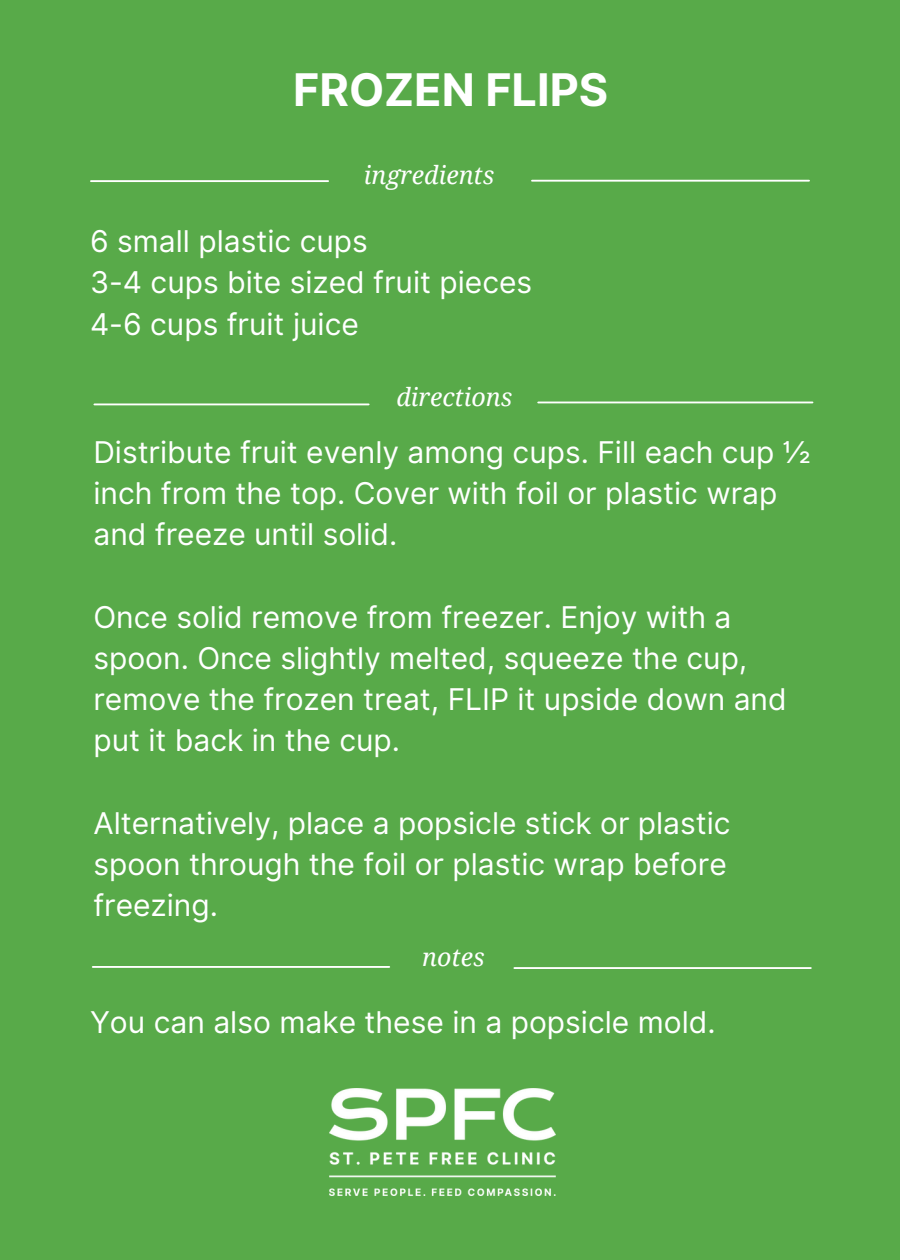
<style>
.page{position:relative;width:900px;height:1260px;background:#58aa49}
.page>*{position:absolute;margin:0;border:0;box-sizing:border-box;transform-origin:0 0}
.t1{font:700 45px "Inter";color:#fff}
.t2{font:30px/41.2px "Inter";color:#fff}
.t3{font:italic 25px "Droid Serif";color:#fff}
</style>
<div class="page">
<hr style="left:91px;top:180px;width:237px;height:2px;background:#fff">
<hr style="left:94px;top:403px;width:275px;height:2px;background:#fff">
<hr style="left:532px;top:180px;width:277px;height:2px;background:#fff">
<hr style="left:538px;top:402px;width:275px;height:1px;background:#fff">
<hr style="left:514px;top:967px;width:297px;height:2px;background:#fff">
<hr style="left:93px;top:966px;width:296px;height:2px;background:#fff">
<img style="left:329px;top:1088px;width:227px;height:107px">
<p class="t1" style="left:293px;top:62px;width:317px">FROZEN FLIPS</p>
<h1 class="t3" style="left:364px;top:161px;width:132px">ingredients</h1>
<h2 class="t2" style="left:90px;top:220px;width:444px">6 small plastic cups<br>3-4 cups bite sized fruit pieces<br>4-6 cups fruit juice</h2>
<p class="t3" style="left:396px;top:383px;width:117px">directions</p>
<h2 class="t2" style="left:93px;top:431px;width:719px">Distribute fruit evenly among cups. Fill each cup ½ inch from the top. Cover with foil or plastic wrap and freeze until solid.</h2>
<p class="t2" style="left:93px;top:596px;width:695px">Once solid remove from freezer. Enjoy with a spoon. Once slightly melted, squeeze the cup, remove the frozen treat, FLIP it upside down and put it back in the cup.</p>
<p class="t2" style="left:93px;top:802px;width:639px">Alternatively, place a popsicle stick or plastic spoon through the foil or plastic wrap before freezing.</p>
<h2 class="t3" style="left:422px;top:942px;width:64px">notes</h2>
<p class="t2" style="left:90px;top:1002px;width:627px">You can also make these in a popsicle mold.</p>
</div>
